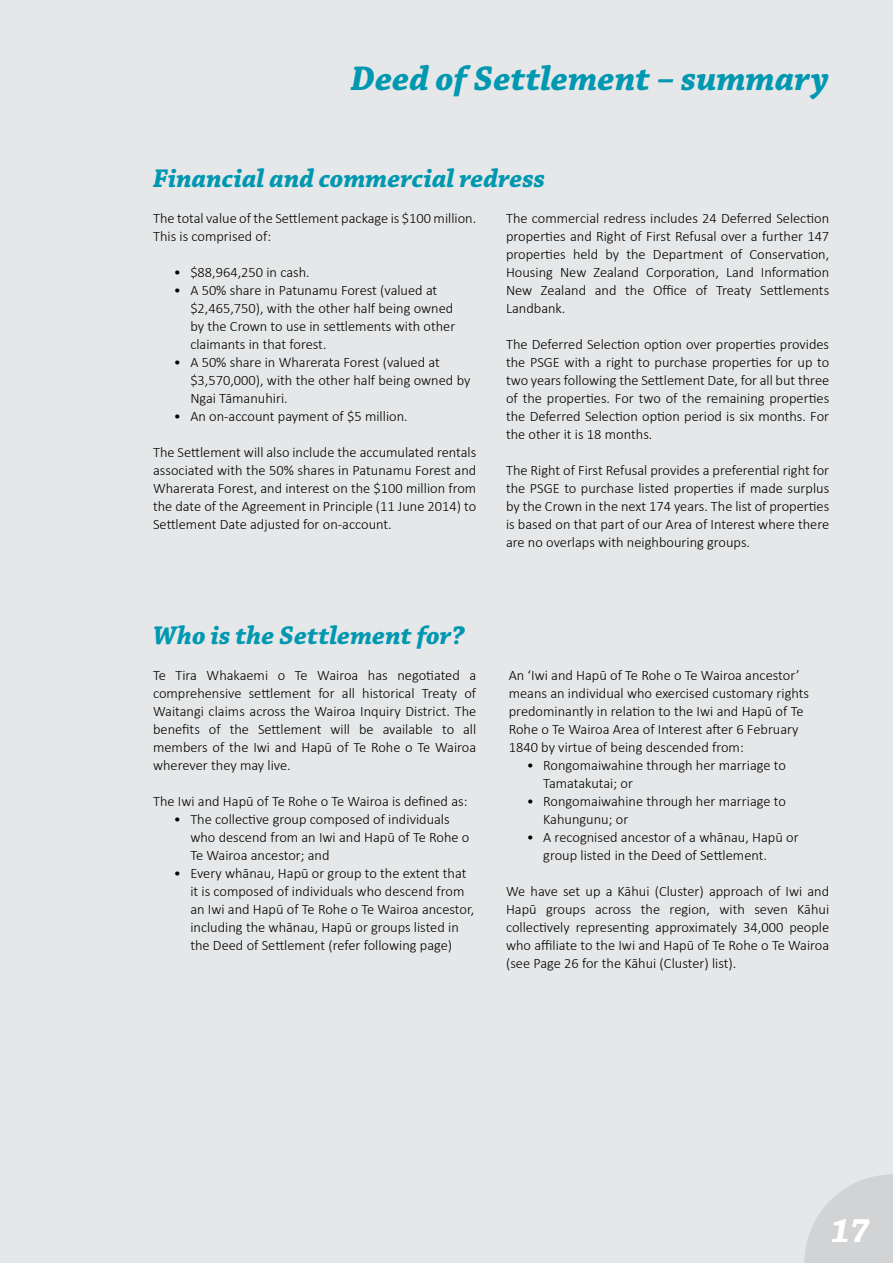
<style>
.page{position:relative;width:893px;height:1263px;background:#e6e7e8}
.page>*{position:absolute;margin:0;border:0;box-sizing:border-box;transform-origin:0 0}
.t1{font:italic 700 36px "Chaparral Pro";color:#0098b1}
.t2{font:italic 700 36px "Chaparral Pro";color:#fff}
.t3{font:italic 700 27px "Chaparral Pro";color:#0098b1}
.t4{font:300 14.4px/18px "Calibri";color:#000}
</style>
<div class="page">
<svg style="left:804px;top:1174px;width:89px;height:89px"></svg>
<h1 class="t1" style="left:351px;top:58px;width:480px">Deed of Settlement – summary</h1>
<h2 class="t3" style="left:153px;top:162px;width:394px">Financial and commercial redress</h2>
<p class="t4" style="left:153px;top:209px;width:325px">The total value of the Settlement package is $100 million.<br>This is comprised of:</p>
<p class="t4" style="left:174px;top:263px;width:137px">• $88,964,250 in cash.</p>
<p class="t4" style="left:190px;top:281px;width:266px;text-indent:-17px">• A 50% share in Patunamu Forest (valued at $2,465,750), with the other half being owned by the Crown to use in settlements with other claimants in that forest.</p>
<p class="t4" style="left:190px;top:353px;width:282px;text-indent:-17px">• A 50% share in Wharerata Forest (valued at $3,570,000), with the other half being owned by<br>Ngai Tāmanuhiri.</p>
<p class="t4" style="left:174px;top:407px;width:235px">• An on-account payment of $5 million.</p>
<p class="t4" style="left:153px;top:443px;width:325px;text-align:justify">The Settlement will also include the accumulated rentals associated with the 50% shares in Patunamu Forest and Wharerata Forest, and interest on the $100 million from the date of the Agreement in Principle (11 June 2014) to Settlement Date adjusted for on-account.</p>
<p class="t4" style="left:506px;top:209px;width:325px;text-align:justify">The commercial redress includes 24 Deferred Selection properties and Right of First Refusal over a further 147 properties held by the Department of Conservation, Housing New Zealand Corporation, Land Information New Zealand and the Office of Treaty Settlements Landbank.</p>
<p class="t4" style="left:506px;top:335px;width:325px;text-align:justify">The Deferred Selection option over properties provides the PSGE with a right to purchase properties for up to two years following the Settlement Date, for all but three of the properties. For two of the remaining properties the Deferred Selection option period is six months. For the other it is 18 months.</p>
<p class="t4" style="left:506px;top:461px;width:325px;text-align:justify">The Right of First Refusal provides a preferential right for the PSGE to purchase listed properties if made surplus by the Crown in the next 174 years. The list of properties is based on that part of our Area of Interest where there are no overlaps with neighbouring groups.</p>
<h2 class="t3" style="left:153px;top:619px;width:313px">Who is the Settlement for?</h2>
<p class="t4" style="left:153px;top:666px;width:325px;text-align:justify">Te Tira Whakaemi o Te Wairoa has negotiated a comprehensive settlement for all historical Treaty of Waitangi claims across the Wairoa Inquiry District. The benefits of the Settlement will be available to all members of the Iwi and Hapū of Te Rohe o Te Wairoa wherever they may live.</p>
<p class="t4" style="left:153px;top:792px;width:316px">The Iwi and Hapū of Te Rohe o Te Wairoa is defined as:</p>
<p class="t4" style="left:190px;top:810px;width:281px;text-indent:-17px">• The collective group composed of individuals who descend from an Iwi and Hapū of Te Rohe o<br>Te Wairoa ancestor; and</p>
<p class="t4" style="left:190px;top:864px;width:285px;text-indent:-17px">• Every whānau, Hapū or group to the extent that it is composed of individuals who descend from an Iwi and Hapū of Te Rohe o Te Wairoa ancestor, including the whānau, Hapū or groups listed in the Deed of Settlement (refer following page)</p>
<p class="t4" style="left:509px;top:666px;width:302px">An ‘Iwi and Hapū of Te Rohe o Te Wairoa ancestor’ means an individual who exercised customary rights predominantly in relation to the Iwi and Hapū of Te Rohe o Te Wairoa Area of Interest after 6 February 1840 by virtue of being descended from:</p>
<p class="t4" style="left:543px;top:756px;width:244px;text-indent:-17px">• Rongomaiwahine through her marriage to<br>Tamatakutai; or</p>
<p class="t4" style="left:543px;top:792px;width:244px;text-indent:-17px">• Rongomaiwahine through her marriage to<br>Kahungunu; or</p>
<p class="t4" style="left:543px;top:828px;width:257px;text-indent:-17px">• A recognised ancestor of a whānau, Hapū or group listed in the Deed of Settlement.</p>
<p class="t4" style="left:506px;top:882px;width:325px;text-align:justify">We have set up a Kāhui (Cluster) approach of Iwi and Hapū groups across the region, with seven Kāhui collectively representing approximately 34,000 people who affiliate to the Iwi and Hapū of Te Rohe o Te Wairoa (see Page 26 for the Kāhui (Cluster) list).</p>
<h1 class="t2" style="left:831px;top:1209px;width:41px">17</h1>
</div>
